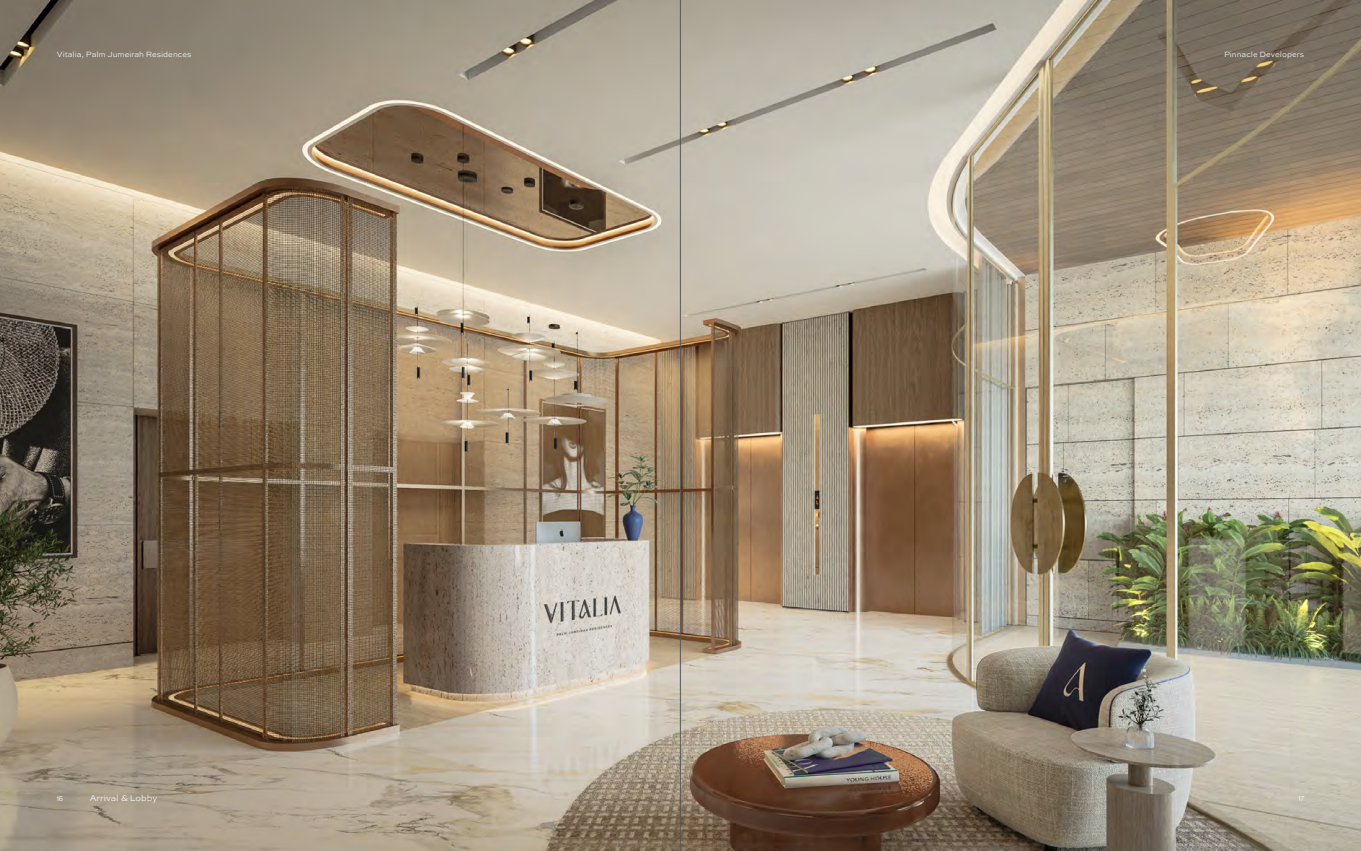
<style>
.page{position:relative;width:1361px;height:851px;background:#fff}
.page>*{position:absolute;margin:0;border:0;box-sizing:border-box;transform-origin:0 0}
.t1{font:300 9px "Sweet Sans Pro";color:#fff}
.t2{font:300 8px "Sweet Sans Pro";color:#fff}
.t3{font:7px "PP Neue Montreal";color:#fff}
</style>
<div class="page">
<img style="left:0;top:0;width:1361px;height:850px">
<hr style="left:680px;top:0;width:1px;height:850px;background:#575756">
<p class="t2" style="left:57px;top:48px;width:136px">Vitalia, Palm Jumeirah Residences</p>
<p class="t2" style="left:1224px;top:48px;width:82px">Pinnacle Developers</p>
<p class="t1" style="left:90px;top:791px;width:69px">Arrival &amp; Lobby</p>
<p class="t3" style="left:57px;top:794px;width:8px">16</p>
<p class="t3" style="left:1298px;top:794px;width:7px">17</p>
</div>
